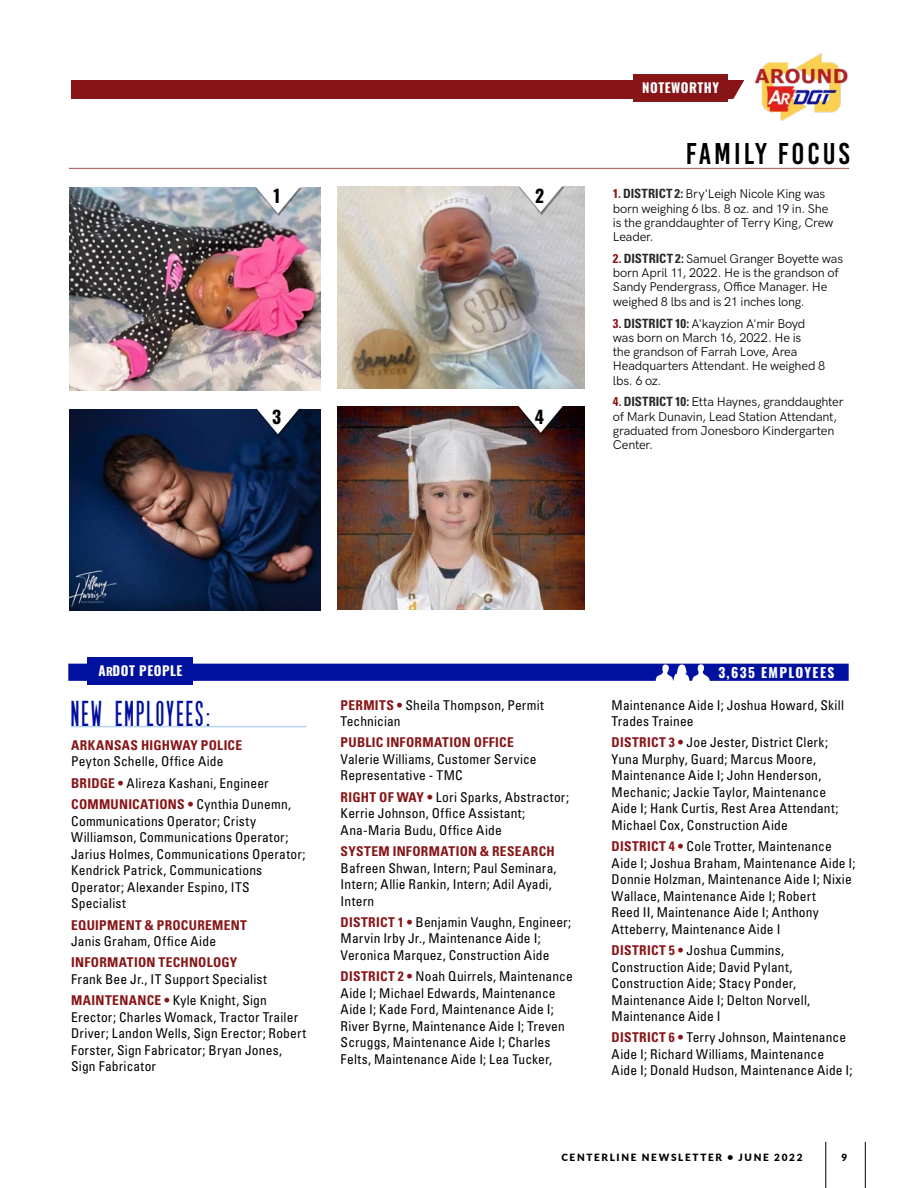
<style>
.page{position:relative;width:918px;height:1188px;background:#fff}
.page>*{position:absolute;margin:0;border:0;box-sizing:border-box;transform-origin:0 0}
.t1{font:700 37.5px "SF Movie Poster";letter-spacing:.075em;color:#000f9f}
.t2{font:30px "Bebas Kai";letter-spacing:.1em;color:#000}
.t3{font:700 17.55px "Oswald";color:#000}
.t4{font:condensed 13.5px/16.5px "Univers LT Std";letter-spacing:.015em;color:#000}
.t5{font:700 condensed 13.5px "Univers LT Std";letter-spacing:.02em;color:#871517}
.t6{font:700 13.5px "Oswald";letter-spacing:.1em;color:#fff}
.t7{font:700 13.2px "Oswald";letter-spacing:.04em;color:#fff}
.t8{font:12.75px/14.2px "HK Grotesk";letter-spacing:-.015em;color:#000}
.t9{font:900 10.05px "Lato";letter-spacing:.17em;color:#000}
.s1{font-family:"Univers LT Std";font-weight:700;font-stretch:condensed;color:#871517}
.s2{font-family:"Univers LT Std";font-weight:700;font-stretch:condensed;color:#292829}
.s3{font-size:11.25px}
.s4{color:#00109f}
.s5{font-weight:700;color:#871517}
</style>
<div class="page">
<div style="left:68px;top:664px;width:781px;height:17px;background:#00109f"></div>
<svg style="left:652px;top:664px;width:58px;height:17px"></svg>
<div style="left:88px;top:657px;width:105px;height:27px;background:#00109f"></div>
<hr style="left:71px;top:726px;width:235px;height:1px;background:#bad2ed">
<svg style="left:71px;top:80px;width:1px;height:19px"></svg>
<div style="left:633px;top:75px;width:94px;height:27px;background:#871517"></div>
<img style="left:756px;top:54px;width:92px;height:67px">
<div style="left:72px;top:80px;width:674px;height:19px;background:#871517"></div>
<svg style="left:733px;top:77px;width:28px;height:26px"></svg>
<hr style="left:68px;top:167px;width:782px;height:2px;background:#f1e4e4">
<hr style="left:68px;top:168px;width:782px;height:2px;background:#000;opacity:.3">
<img style="left:69px;top:188px;width:251px;height:202px">
<img style="left:337px;top:186px;width:248px;height:203px">
<div style="left:256px;top:188px;width:46px;height:28px;background:#000;opacity:.41"></div>
<svg style="left:255px;top:187px;width:46px;height:27px"></svg>
<div style="left:519px;top:187px;width:46px;height:28px;background:#000;opacity:.41"></div>
<svg style="left:518px;top:186px;width:45px;height:26px"></svg>
<img style="left:69px;top:410px;width:251px;height:200px">
<img style="left:337px;top:407px;width:248px;height:202px">
<div style="left:256px;top:409px;width:46px;height:28px;background:#000;opacity:.41"></div>
<svg style="left:255px;top:408px;width:46px;height:26px"></svg>
<div style="left:519px;top:407px;width:46px;height:28px;background:#000;opacity:.41"></div>
<svg style="left:518px;top:406px;width:45px;height:27px"></svg>
<hr style="left:826px;top:1142px;width:1px;height:46px;background:#000">
<hr style="left:865px;top:1142px;width:1px;height:46px;background:#000">
<p class="t7" style="left:642px;top:81px;width:78px">NOTEWORTHY</p>
<p class="t7" style="left:639px;top:81px;width:25px">NOT</p>
<p class="t7" style="left:699px;top:81px;width:25px">THY</p>
<p class="t3" style="left:273px;top:187px;width:8px">1</p>
<p class="t3" style="left:535px;top:187px;width:11px">2</p>
<p class="t3" style="left:272px;top:408px;width:11px">3</p>
<p class="t3" style="left:535px;top:408px;width:11px">4</p>
<h2 class="t2" style="left:686px;top:138px;width:165px">FAMILY FOCUS</h2>
<p class="t8" style="left:613px;top:186px;width:222px"><span class="s1">1.</span> <span class="s2">DISTRICT 2:</span> Bry'Leigh Nicole King was born weighing 6 lbs. 8 oz. and 19 in. She is the granddaughter of Terry King, Crew<br>Leader.</p>
<p class="t8" style="left:613px;top:250px;width:232px"><span class="s1">2.</span> <span class="s2">DISTRICT 2:</span> Samuel Granger Boyette was born April 11, 2022. He is the grandson of Sandy Pendergrass, Office Manager. He weighed 8 lbs and is 21 inches long.</p>
<p class="t8" style="left:613px;top:315px;width:214px"><span class="s1">3.</span> <span class="s2">DISTRICT 10:</span> A'kayzion A'mir Boyd was born on March 16, 2022. He is<br>the grandson of Farrah Love, Area<br>Headquarters Attendant. He weighed 8 lbs. 6 oz.</p>
<p class="t8" style="left:613px;top:394px;width:232px"><span class="s1">4.</span> <span class="s2">DISTRICT 10:</span> Etta Haynes, granddaughter of Mark Dunavin, Lead Station Attendant, graduated from Jonesboro Kindergarten Center.</p>
<p class="t7" style="left:98px;top:664px;width:85px">A<span class="s3">r</span>DOT PEOPLE</p>
<p class="t6" style="left:718px;top:666px;width:117px">3,635 EMPLOYEES</p>
<h1 class="t1" style="left:71px;top:693px;width:140px">NEW EMPLOYEES<span class="s4">:</span></h1>
<p class="t5" style="left:71px;top:737px;width:173px">ARKANSAS HIGHWAY POLICE</p>
<p class="t4" style="left:71px;top:751px;width:221px;line-height:21.3px">Peyton Schelle, Office Aide<br><span class="s5">BRIDGE •</span> Alireza Kashani, Engineer<br><span class="s5">COMMUNICATIONS •</span> Cynthia Dunemn,</p>
<p class="t4" style="left:71px;top:812px;width:236px">Communications Operator; Cristy<br>Williamson, Communications Operator;<br>Jarius Holmes, Communications Operator;<br>Kendrick Patrick, Communications<br>Operator; Alexander Espino, ITS<br>Specialist</p>
<p class="t5" style="left:71px;top:916px;width:177px">EQUIPMENT &amp; PROCUREMENT</p>
<p class="t4" style="left:71px;top:933px;width:146px">Janis Graham, Office Aide</p>
<p class="t5" style="left:71px;top:954px;width:168px">INFORMATION TECHNOLOGY</p>
<p class="t4" style="left:71px;top:968px;width:197px;line-height:21.3px">Frank Bee Jr., IT Support Specialist<br><span class="s5">MAINTENANCE •</span> Kyle Knight, Sign</p>
<p class="t4" style="left:71px;top:1008px;width:237px">Erector; Charles Womack, Tractor Trailer Driver; Landon Wells, Sign Erector; Robert Forster, Sign Fabricator; Bryan Jones, Sign Fabricator</p>
<p class="t4" style="left:612px;top:696px;width:234px">Maintenance Aide I; Joshua Howard, Skill<br>Trades Trainee</p>
<p class="t4" style="left:612px;top:734px;width:228px"><span class="s5">DISTRICT 3 •</span> Joe Jester, District Clerk; Yuna Murphy, Guard; Marcus Moore, Maintenance Aide I; John Henderson, Mechanic; Jackie Taylor, Maintenance Aide I; Hank Curtis, Rest Area Attendant; Michael Cox, Construction Aide</p>
<p class="t4" style="left:612px;top:838px;width:245px"><span class="s5">DISTRICT 4 •</span> Cole Trotter, Maintenance Aide I; Joshua Braham, Maintenance Aide I; Donnie Holzman, Maintenance Aide I; Nixie Wallace, Maintenance Aide I; Robert<br>Reed II, Maintenance Aide I; Anthony Atteberry, Maintenance Aide I</p>
<p class="t4" style="left:612px;top:942px;width:200px"><span class="s5">DISTRICT 5 •</span> Joshua Cummins,<br>Construction Aide; David Pylant,<br>Construction Aide; Stacy Ponder,<br>Maintenance Aide I; Delton Norvell,<br>Maintenance Aide I</p>
<p class="t4" style="left:612px;top:1029px;width:242px"><span class="s5">DISTRICT 6 •</span> Terry Johnson, Maintenance<br>Aide I; Richard Williams, Maintenance<br>Aide I; Donald Hudson, Maintenance Aide I;</p>
<p class="t4" style="left:341px;top:696px;width:205px"><span class="s5">PERMITS •</span> Sheila Thompson, Permit<br>Technician</p>
<p class="t5" style="left:341px;top:734px;width:175px">PUBLIC INFORMATION OFFICE</p>
<p class="t4" style="left:341px;top:751px;width:197px">Valerie Williams, Customer Service<br>Representative - TMC</p>
<p class="t4" style="left:341px;top:789px;width:230px"><span class="s5">RIGHT OF WAY •</span> Lori Sparks, Abstractor;<br>Kerrie Johnson, Office Assistant;<br>Ana-Maria Budu, Office Aide</p>
<p class="t5" style="left:341px;top:843px;width:216px">SYSTEM INFORMATION &amp; RESEARCH</p>
<p class="t4" style="left:341px;top:859px;width:217px">Bafreen Shwan, Intern; Paul Seminara,<br>Intern; Allie Rankin, Intern; Adil Ayadi,<br>Intern</p>
<p class="t4" style="left:341px;top:914px;width:232px"><span class="s5">DISTRICT 1 •</span> Benjamin Vaughn, Engineer;<br>Marvin Irby Jr., Maintenance Aide I;<br>Veronica Marquez, Construction Aide</p>
<p class="t4" style="left:341px;top:968px;width:234px"><span class="s5">DISTRICT 2 •</span> Noah Quirrels, Maintenance Aide I; Michael Edwards, Maintenance Aide I; Kade Ford, Maintenance Aide I; River Byrne, Maintenance Aide I; Treven Scruggs, Maintenance Aide I; Charles Felts, Maintenance Aide I; Lea Tucker,</p>
<p class="t9" style="left:561px;top:1150px;width:243px">CENTERLINE NEWSLETTER • JUNE 2022</p>
<p class="t9" style="left:842px;top:1150px;width:7px">9</p>
</div>
